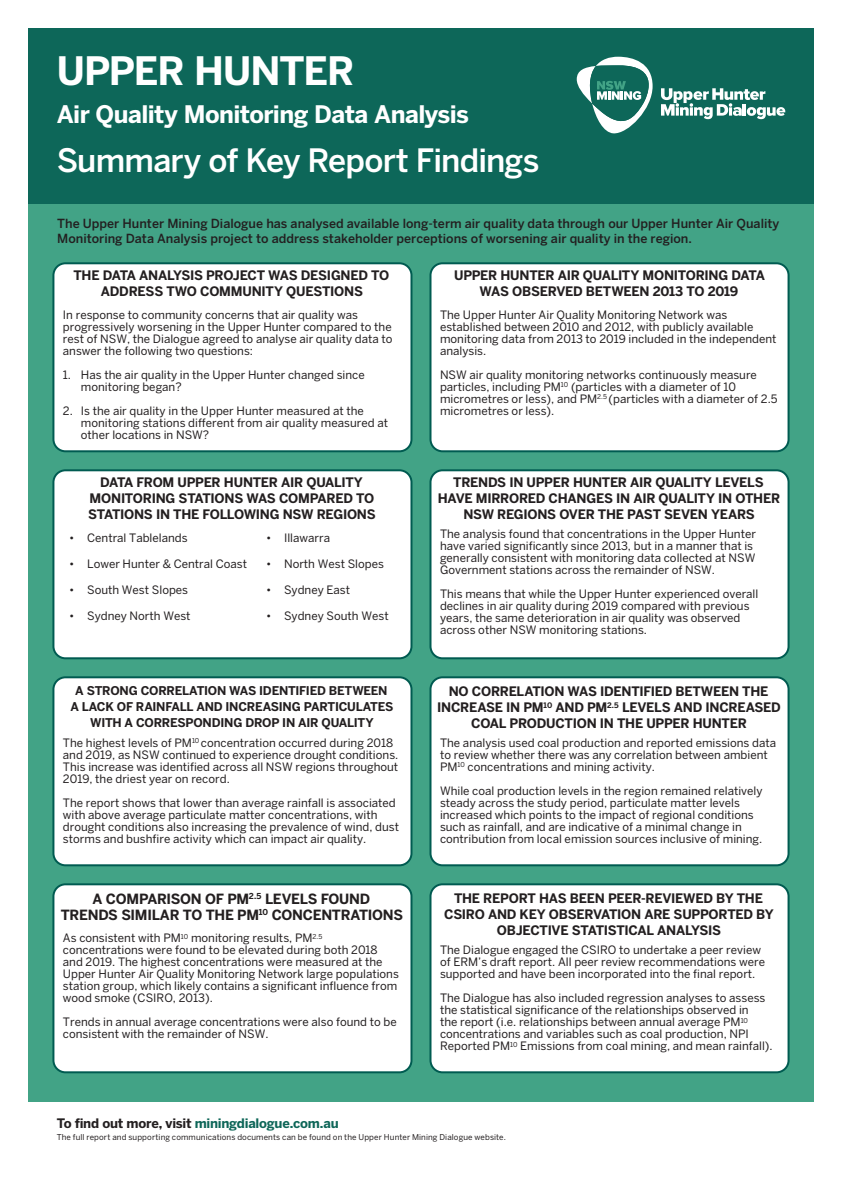
<style>
.page{position:relative;width:842px;height:1191px;background:#fff}
.page>*{position:absolute;margin:0;border:0;box-sizing:border-box;transform-origin:0 0}
._2b__BODY_HL{font:700 38.9px "Benton Sans";letter-spacing:-.03em;color:#fff}
._2b__BODY_HL-2{font:500 32px "Benton Sans";letter-spacing:-.025em;color:#fff}
._2b__BODY_HL-3{font:700 24px "Benton Sans";letter-spacing:-.025em;color:#fff}
._2b__BODY_HL-4{font:700 14px/16px "Benton Sans";letter-spacing:-.02em;color:#231f20;text-align:center}
._2b__BODY_HL-5{font:700 13px/16px "Benton Sans";letter-spacing:-.02em;color:#231f20;text-align:center}
._2b__BODY_HL-6{font:700 13px "Benton Sans";letter-spacing:-.02em;color:#0e6658}
.t1{font:500 12.5px/15px "Benton Sans";color:#231f20}
._2b__BODY_HL-7{font:700 12px/16px "Benton Sans";letter-spacing:-.02em;color:#231f20;text-align:center}
.t2{font:11.5px/12px "Benton Sans";color:#231f20}
._2b__BODY_HL-8{font:8px "Benton Sans";letter-spacing:.015em;color:#231f20}
.s1{color:#231f20}
</style>
<div class="page">
<div style="left:28px;top:204px;width:786px;height:897px;background:#42a386"></div>
<div style="left:28px;top:28px;width:786px;height:176px;background:#0d6759"></div>
<div style="left:53px;top:470px;width:358px;height:188px;background:#fff;border-radius:12px"></div>
<div style="left:52px;top:469px;width:360px;height:190px;border:2px solid #005b51;border-radius:12px"></div>
<div style="left:430px;top:263px;width:358px;height:188px;background:#fff;border-radius:12px"></div>
<div style="left:429px;top:262px;width:360px;height:190px;border:2px solid #005b51;border-radius:12px"></div>
<div style="left:430px;top:470px;width:358px;height:188px;background:#fff;border-radius:12px"></div>
<div style="left:429px;top:469px;width:360px;height:190px;border:2px solid #005b51;border-radius:12px"></div>
<div style="left:53px;top:677px;width:358px;height:188px;background:#fff;border-radius:12px"></div>
<div style="left:52px;top:676px;width:360px;height:190px;border:2px solid #005b51;border-radius:12px"></div>
<div style="left:53px;top:884px;width:358px;height:188px;background:#fff;border-radius:12px"></div>
<div style="left:52px;top:883px;width:360px;height:190px;border:2px solid #005b51;border-radius:12px"></div>
<div style="left:430px;top:677px;width:358px;height:188px;background:#fff;border-radius:12px"></div>
<div style="left:429px;top:676px;width:360px;height:190px;border:2px solid #005b51;border-radius:12px"></div>
<div style="left:430px;top:884px;width:358px;height:188px;background:#fff;border-radius:12px"></div>
<div style="left:429px;top:883px;width:360px;height:190px;border:2px solid #005b51;border-radius:12px"></div>
<svg style="left:577px;top:57px;width:208px;height:77px"></svg>
<div style="left:53px;top:263px;width:358px;height:188px;background:#fff;border-radius:12px"></div>
<div style="left:52px;top:262px;width:360px;height:190px;border:2px solid #005b51;border-radius:12px"></div>
<p class="_2b__BODY_HL" style="left:57px;top:48px;width:299px">UPPER HUNTER</p>
<p class="_2b__BODY_HL-3" style="left:57px;top:100px;width:414px">Air Quality Monitoring Data Analysis</p>
<p class="_2b__BODY_HL-2" style="left:57px;top:141px;width:484px">Summary of Key Report Findings</p>
<p class="t1" style="left:57px;top:216px;width:724px">The Upper Hunter Mining Dialogue has analysed available long-term air quality data through our Upper Hunter Air Quality<br>Monitoring Data Analysis project to address stakeholder perceptions of worsening air quality in the region.</p>
<p class="_2b__BODY_HL-5" style="left:74px;top:267px;width:317px">THE DATA ANALYSIS PROJECT WAS DESIGNED TO<br>ADDRESS TWO COMMUNITY QUESTIONS</p>
<p class="t2" style="left:63px;top:309px;width:331px">In response to community concerns that air quality was progressively worsening in the Upper Hunter compared to the rest of NSW, the Dialogue agreed to analyse air quality data to answer the following two questions:</p>
<p class="t2" style="left:81px;top:369px;width:285px;text-indent:-18px">1. Has the air quality in the Upper Hunter changed since monitoring began?</p>
<p class="t2" style="left:81px;top:405px;width:309px;text-indent:-18px">2. Is the air quality in the Upper Hunter measured at the monitoring stations different from air quality measured at other locations in NSW?</p>
<p class="_2b__BODY_HL-5" style="left:88px;top:474px;width:289px">DATA FROM UPPER HUNTER AIR QUALITY<br>MONITORING STATIONS WAS COMPARED TO<br>STATIONS IN THE FOLLOWING NSW REGIONS</p>
<p class="t2" style="left:69px;top:532px;width:120px">• Central Tablelands</p>
<p class="t2" style="left:266px;top:532px;width:66px">• Illawarra</p>
<p class="t2" style="left:69px;top:557px;width:180px">• Lower Hunter &amp; Central Coast</p>
<p class="t2" style="left:266px;top:557px;width:119px">• North West Slopes</p>
<p class="t2" style="left:69px;top:583px;width:121px">• South West Slopes</p>
<p class="t2" style="left:266px;top:583px;width:86px">• Sydney East</p>
<p class="t2" style="left:69px;top:609px;width:123px">• Sydney North West</p>
<p class="t2" style="left:266px;top:609px;width:124px">• Sydney South West</p>
<p class="_2b__BODY_HL-7" style="left:70px;top:682px;width:325px">A STRONG CORRELATION WAS IDENTIFIED BETWEEN<br>A LACK OF RAINFALL AND INCREASING PARTICULATES<br>WITH A CORRESPONDING DROP IN AIR QUALITY</p>
<p class="t2" style="left:63px;top:737px;width:337px">The highest levels of PM<sup>10</sup> concentration occurred during 2018 and 2019, as NSW continued to experience drought conditions.<br>This increase was identified across all NSW regions throughout 2019, the driest year on record.</p>
<p class="t2" style="left:63px;top:797px;width:338px">The report shows that lower than average rainfall is associated with above average particulate matter concentrations, with drought conditions also increasing the prevalence of wind, dust storms and bushfire activity which can impact air quality.</p>
<p class="_2b__BODY_HL-4" style="left:61px;top:890px;width:344px">A COMPARISON OF PM<sup>2.5</sup> LEVELS FOUND<br>TRENDS SIMILAR TO THE PM<sup>10</sup> CONCENTRATIONS</p>
<p class="t2" style="left:63px;top:932px;width:337px">As consistent with PM<sup>10</sup> monitoring results, PM<sup>2.5 </sup>concentrations were found to be elevated during both 2018 and 2019. The highest concentrations were measured at the Upper Hunter Air Quality Monitoring Network large populations station group, which likely contains a significant influence from wood smoke (CSIRO, 2013).</p>
<p class="t2" style="left:63px;top:1016px;width:335px">Trends in annual average concentrations were also found to be consistent with the remainder of NSW.</p>
<p class="_2b__BODY_HL-5" style="left:454px;top:267px;width:312px">UPPER HUNTER AIR QUALITY MONITORING DATA<br>WAS OBSERVED BETWEEN 2013 TO 2019</p>
<p class="t2" style="left:440px;top:309px;width:338px">The Upper Hunter Air Quality Monitoring Network was established between 2010 and 2012, with publicly available monitoring data from 2013 to 2019 included in the independent analysis.</p>
<p class="t2" style="left:440px;top:369px;width:339px">NSW air quality monitoring networks continuously measure particles, including PM<sup>10</sup> (particles with a diameter of 10 micrometres or less), and PM<sup>2.5</sup> (particles with a diameter of 2.5 micrometres or less).</p>
<p class="_2b__BODY_HL-5" style="left:438px;top:474px;width:344px">TRENDS IN UPPER HUNTER AIR QUALITY LEVELS<br>HAVE MIRRORED CHANGES IN AIR QUALITY IN OTHER<br>NSW REGIONS OVER THE PAST SEVEN YEARS</p>
<p class="t2" style="left:440px;top:528px;width:317px">The analysis found that concentrations in the Upper Hunter have varied significantly since 2013, but in a manner that is generally consistent with monitoring data collected at NSW Government stations across the remainder of NSW.</p>
<p class="t2" style="left:440px;top:588px;width:320px">This means that while the Upper Hunter experienced overall declines in air quality during 2019 compared with previous years, the same deterioration in air quality was observed across other NSW monitoring stations.</p>
<p class="_2b__BODY_HL-5" style="left:437px;top:683px;width:345px">NO CORRELATION WAS IDENTIFIED BETWEEN THE<br>INCREASE IN PM<sup>10</sup> AND PM<sup>2.5</sup> LEVELS AND INCREASED<br>COAL PRODUCTION IN THE UPPER HUNTER</p>
<p class="t2" style="left:440px;top:737px;width:338px">The analysis used coal production and reported emissions data to review whether there was any correlation between ambient<br>PM<sup>10</sup> concentrations and mining activity.</p>
<p class="t2" style="left:440px;top:785px;width:324px">While coal production levels in the region remained relatively steady across the study period, particulate matter levels increased which points to the impact of regional conditions such as rainfall, and are indicative of a minimal change in contribution from local emission sources inclusive of mining.</p>
<p class="_2b__BODY_HL-5" style="left:444px;top:890px;width:331px">THE REPORT HAS BEEN PEER-REVIEWED BY THE<br>CSIRO AND KEY OBSERVATION ARE SUPPORTED BY<br>OBJECTIVE STATISTICAL ANALYSIS</p>
<p class="t2" style="left:440px;top:944px;width:327px">The Dialogue engaged the CSIRO to undertake a peer review of ERM’s draft report. All peer review recommendations were supported and have been incorporated into the final report.</p>
<p class="t2" style="left:440px;top:992px;width:334px">The Dialogue has also included regression analyses to assess the statistical significance of the relationships observed in<br>the report (i.e. relationships between annual average PM<sup>10 </sup>concentrations and variables such as coal production, NPI Reported PM<sup>10</sup> Emissions from coal mining, and mean rainfall).</p>
<p class="_2b__BODY_HL-6" style="left:57px;top:1115px;width:284px"><span class="s1">To find out more, visit</span> miningdialogue.com.au</p>
<p class="_2b__BODY_HL-8" style="left:57px;top:1132px;width:451px">The full report and supporting communications documents can be found on the Upper Hunter Mining Dialogue website.</p>
</div>
